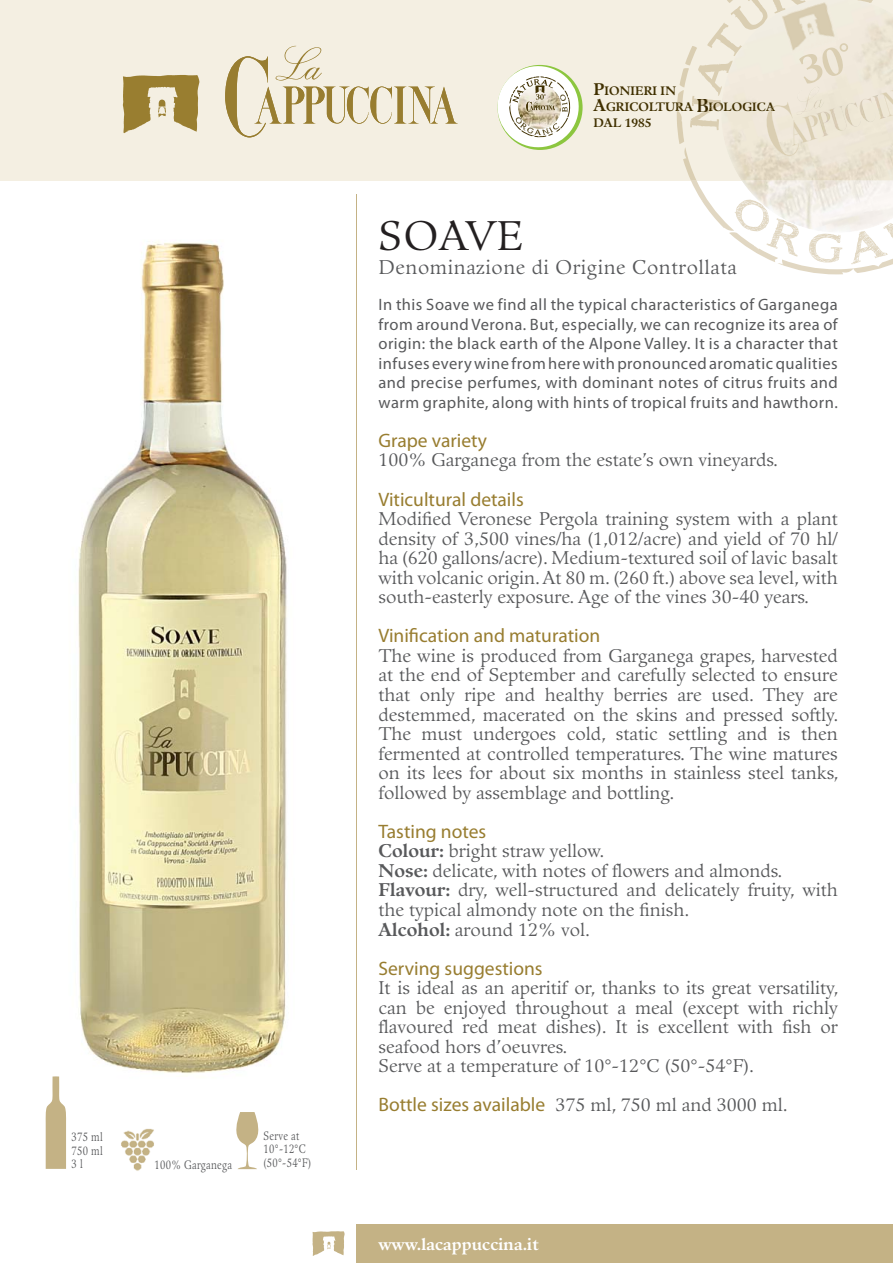
<style>
.page{position:relative;width:893px;height:1263px;background:#fff}
.page>*{position:absolute;margin:0;border:0;box-sizing:border-box;transform-origin:0 0}
.t1{font:40.5px "Guardi";letter-spacing:.02em;color:#231f20}
.t2{font:italic 700 19.5px "Guardi";color:#987d30}
.t3{font:19.5px "Guardi";letter-spacing:.03em;color:#58595b}
.t4{font:18px/19.5px "Guardi";color:#58595b;text-align:justify}
.t5{font:italic 16.5px/19.5px "Guardi";letter-spacing:.03em;color:#58595b;text-align:justify}
.t6{font:700 16.2px "Guardi";color:#fff}
.t7{font:12px/13.5px "Guardi";letter-spacing:.03em;color:#58595b;scale:.8 1}
.t8{font:700 12px/16.2px "Guardi";color:#403000}
.s1{font-size:16.5px}
.s2{color:#3f2e00}
.s3{color:#402f00}
.s4{font-weight:700}
.s5{font-weight:700;font-style:italic;font-size:19.5px;color:#987d30}
</style>
<div class="page">
<img style="left:0;top:180px;width:323px;height:894px">
<div style="left:357px;top:1225px;width:536px;height:38px;background:#c4b285"></div>
<img style="left:312px;top:1231px;width:33px;height:25px">
<hr style="left:356px;top:194px;width:1px;height:976px;background:#c4b285">
<img style="left:121px;top:1128px;width:33px;height:43px">
<svg style="left:236px;top:1112px;width:23px;height:57px"></svg>
<svg style="left:45px;top:1076px;width:21px;height:93px"></svg>
<div style="left:0;top:0;width:893px;height:180px;background:#f4efe2"></div>
<img style="left:122px;top:75px;width:77px;height:58px">
<svg style="left:225px;top:46px;width:233px;height:91px"></svg>
<svg style="left:497px;top:64px;width:86px;height:86px"></svg>
<svg style="left:677px;top:0;width:216px;height:274px"></svg>
<img style="left:796px;top:86px;width:90px;height:51px">
<p class="t7" style="left:71px;top:1132px;width:41px;text-align:justify">375 ml 750 ml 3 l</p>
<p class="t7" style="left:154px;top:1159px;width:98px">100% Garganega</p>
<p class="t7" style="left:264px;top:1130px;width:61px">Serve at<br>10°-12°C (50°-54°F)</p>
<p class="t8" style="left:593px;top:84px;width:183px"><span class="s1">P</span>IONIERI IN<br><span class="s1">A</span>GRICOLTURA IOLO<span class="s2">GI</span><span class="s3">CA<br></span>DAL 1985</p>
<h1 class="t1" style="left:378px;top:219px;width:147px">SOAVE</h1>
<p class="t3" style="left:378px;top:259px;width:360px">Denominazione di Origine Controllata</p>
<p class="t5" style="left:378px;top:296px;width:461px">In this Soave we find all the typical characteristics of Garganega from around Verona. But, especially, we can recognize its area of origin: the black earth of the Alpone Valley. It is a character that infuses every wine from here with pronounced aromatic qualities and precise perfumes, with dominant notes of citrus fruits and warm graphite, along with hints of tropical fruits and hawthorn.</p>
<p class="t2" style="left:378px;top:432px;width:110px">Grape variety</p>
<p class="t4" style="left:378px;top:452px;width:401px">100% Garganega from the estate’s own vineyards.</p>
<p class="t2" style="left:378px;top:491px;width:147px">Viticultural details</p>
<p class="t4" style="left:378px;top:511px;width:461px">Modified Veronese Pergola training system with a plant density of 3,500 vines/ha (1,012/acre) and yield of 70 hl/ ha (620 gallons/acre). Medium-textured soil of lavic basalt with volcanic origin. At 80 m. (260 ft.) above sea level, with south-easterly exposure. Age of the vines 30-40 years.</p>
<p class="t2" style="left:378px;top:628px;width:223px">Vinification and maturation</p>
<p class="t4" style="left:378px;top:648px;width:461px">The wine is produced from Garganega grapes, harvested at the end of September and carefully selected to ensure that only ripe and healthy berries are used. They are destemmed, macerated on the skins and pressed softly.<br>The must undergoes cold, static settling and is then fermented at controlled temperatures. The wine matures on its lees for about six months in stainless steel tanks, followed by assemblage and bottling.</p>
<p class="t2" style="left:378px;top:823px;width:109px">Tasting notes</p>
<p class="t4" style="left:378px;top:843px;width:461px;text-align:left"><span class="s4">Colour:</span> bright straw yellow.<br><span class="s4">Nose:</span> delicate, with notes of flowers and almonds.<br><span class="s4">Flavour:</span> dry, well-structured and delicately fruity, with the typical almondy note on the finish.<br><span class="s4">Alcohol:</span> around 12% vol.</p>
<p class="t2" style="left:378px;top:960px;width:166px">Serving suggestions</p>
<p class="t4" style="left:378px;top:980px;width:461px;text-align:left">It is ideal as an aperitif or, thanks to its great versatility, can be enjoyed throughout a meal (except with richly flavoured red meat dishes). It is excellent with fish or seafood hors d’oeuvres.<br>Serve at a temperature of 10°-12°C (50°-54°F).</p>
<p class="t4" style="left:378px;top:1097px;width:411px"><span class="s5">Bottle sizes available</span> 375 ml, 750 ml and 3000 ml.</p>
<p class="t6" style="left:378px;top:1238px;width:162px">www.lacappuccina.it</p>
</div>
